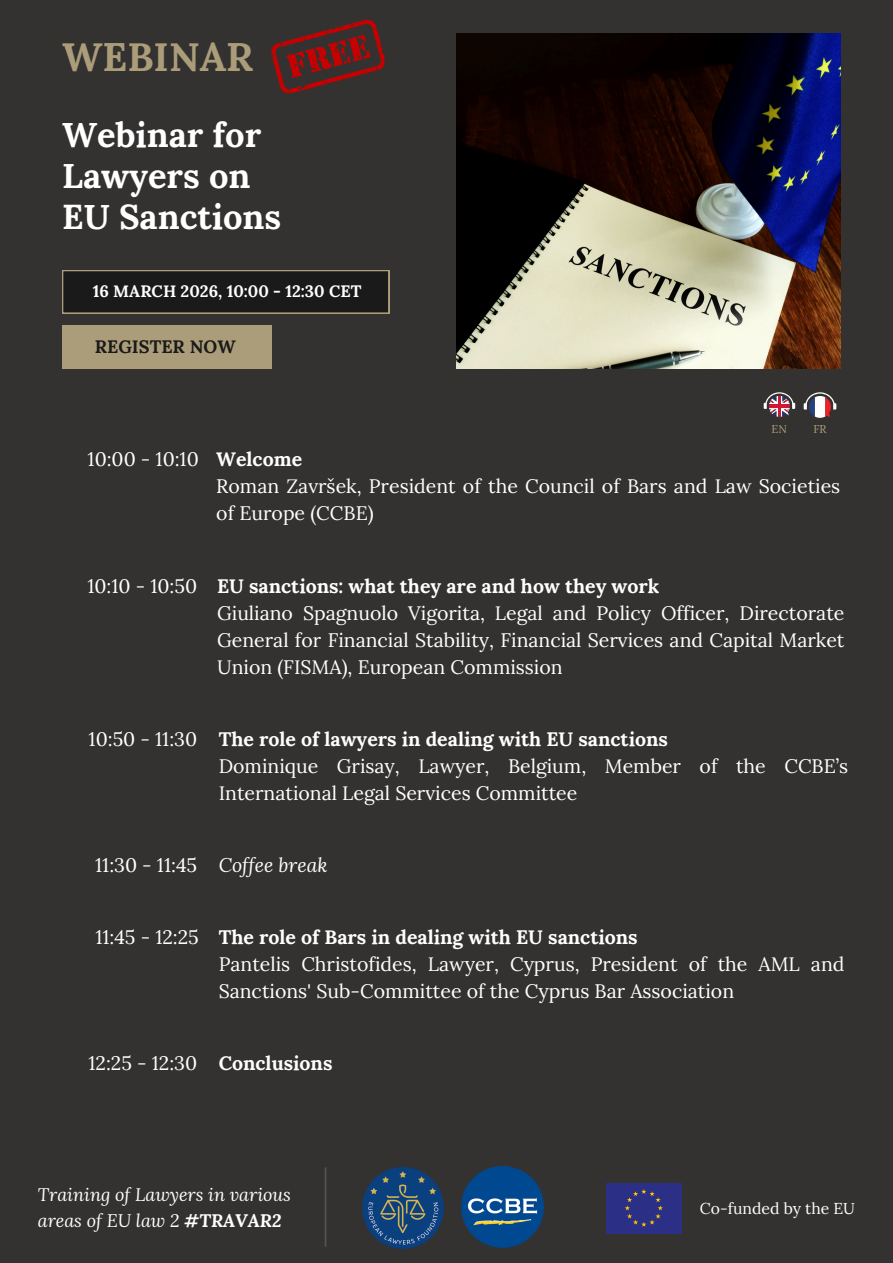
<style>
.page{position:relative;width:893px;height:1263px;background:#fff}
.page>*{position:absolute;margin:0;border:0;box-sizing:border-box;transform-origin:0 0}
.t1{font:700 39.75px "Lora";color:#ab9d79}
.t2{font:700 34.5px/41px "Lora";color:#fff}
.t3{font:19.5px/27px "Lora";color:#fff}
.t4{font:700 19.5px "Lora";color:#fff}
.t5{font:italic 19.5px "Lora";color:#fff}
.t6{font:italic 18px/25.3px "Lora";color:#fff}
.t7{font:700 18px "Lora";color:#1b1a1a}
.t8{font:700 16.5px "Lora";color:#fff}
.t9{font:15.75px "Lora";color:#fff}
.t10{font:11.25px "Lora";color:#ab9d79}
.s1{font-weight:700}
</style>
<div class="page">
<div style="left:0;top:0;width:892px;height:1262px;background:#343231"></div>
<img style="left:457px;top:33px;width:383px;height:336px">
<div style="left:0;top:1156px;width:893px;height:107px;background:#343231"></div>
<div style="left:606px;top:1183px;width:75px;height:50px;background:#2b3086"></div>
<svg style="left:625px;top:1189px;width:38px;height:38px"></svg>
<hr style="left:325px;top:1167px;width:1px;height:80px;background:#575250">
<img style="left:362px;top:1168px;width:81px;height:81px">
<img style="left:461px;top:1166px;width:82px;height:82px">
<div style="left:62px;top:270px;width:327px;height:44px;background:#ab9d79"></div>
<div style="left:63px;top:271px;width:325px;height:42px;background:#1b1a1a"></div>
<svg style="left:763px;top:392px;width:32px;height:25px"></svg>
<svg style="left:803px;top:392px;width:33px;height:26px"></svg>
<div style="left:62px;top:325px;width:209px;height:44px;background:#ab9d79"></div>
<svg style="left:271px;top:20px;width:114px;height:73px"></svg>
<h1 class="t1" style="left:62px;top:31px;width:193px">WEBINAR</h1>
<h2 class="t2" style="left:62px;top:114px;width:221px">Webinar for<br>Lawyers on<br>EU Sanctions</h2>
<p class="t8" style="left:93px;top:281px;width:270px">16 MARCH 2026, 10:00 - 12:30 CET</p>
<p class="t7" style="left:95px;top:335px;width:142px">REGISTER NOW</p>
<p class="t10" style="left:771px;top:422px;width:17px">EN</p>
<p class="t10" style="left:813px;top:422px;width:15px">FR</p>
<p class="t3" style="left:88px;top:446px;width:113px">10:00 - 10:10</p>
<p class="t4" style="left:216px;top:447px;width:87px">Welcome</p>
<p class="t3" style="left:216px;top:473px;width:625px">Roman Završek, President of the Council of Bars and Law Societies of Europe (CCBE)</p>
<p class="t3" style="left:87px;top:572px;width:111px">10:10 - 10:50</p>
<p class="t4" style="left:217px;top:573px;width:444px">EU sanctions: what they are and how they work</p>
<p class="t3" style="left:217px;top:599px;width:629px;text-align:justify">Giuliano Spagnuolo Vigorita, Legal and Policy Officer, Directorate General for Financial Stability, Financial Services and Capital Market Union (FISMA), European Commission</p>
<p class="t3" style="left:89px;top:725px;width:110px">10:50 - 11:30</p>
<p class="t4" style="left:219px;top:726px;width:451px">The role of lawyers in dealing with EU sanctions</p>
<p class="t3" style="left:219px;top:752px;width:631px">Dominique Grisay, Lawyer, Belgium, Member of the CCBE’s<br>International Legal Services Committee</p>
<p class="t3" style="left:95px;top:851px;width:103px">11:30 - 11:45</p>
<p class="t5" style="left:219px;top:851px;width:110px">Coffee break</p>
<p class="t3" style="left:95px;top:923px;width:105px">11:45 - 12:25</p>
<p class="t4" style="left:219px;top:924px;width:420px">The role of Bars in dealing with EU sanctions</p>
<p class="t3" style="left:219px;top:950px;width:627px">Pantelis Christofides, Lawyer, Cyprus, President of the AML and<br>Sanctions' Sub-Committee of the Cyprus Bar Association</p>
<p class="t3" style="left:89px;top:1049px;width:245px">12:25 - 12:30 <span class="s1">Conclusions</span></p>
<p class="t6" style="left:38px;top:1182px;width:255px">Training of Lawyers in various areas of EU law 2 <span class="s1">#TRAVAR2</span></p>
<p class="t9" style="left:700px;top:1198px;width:157px">Co-funded by the EU</p>
</div>
